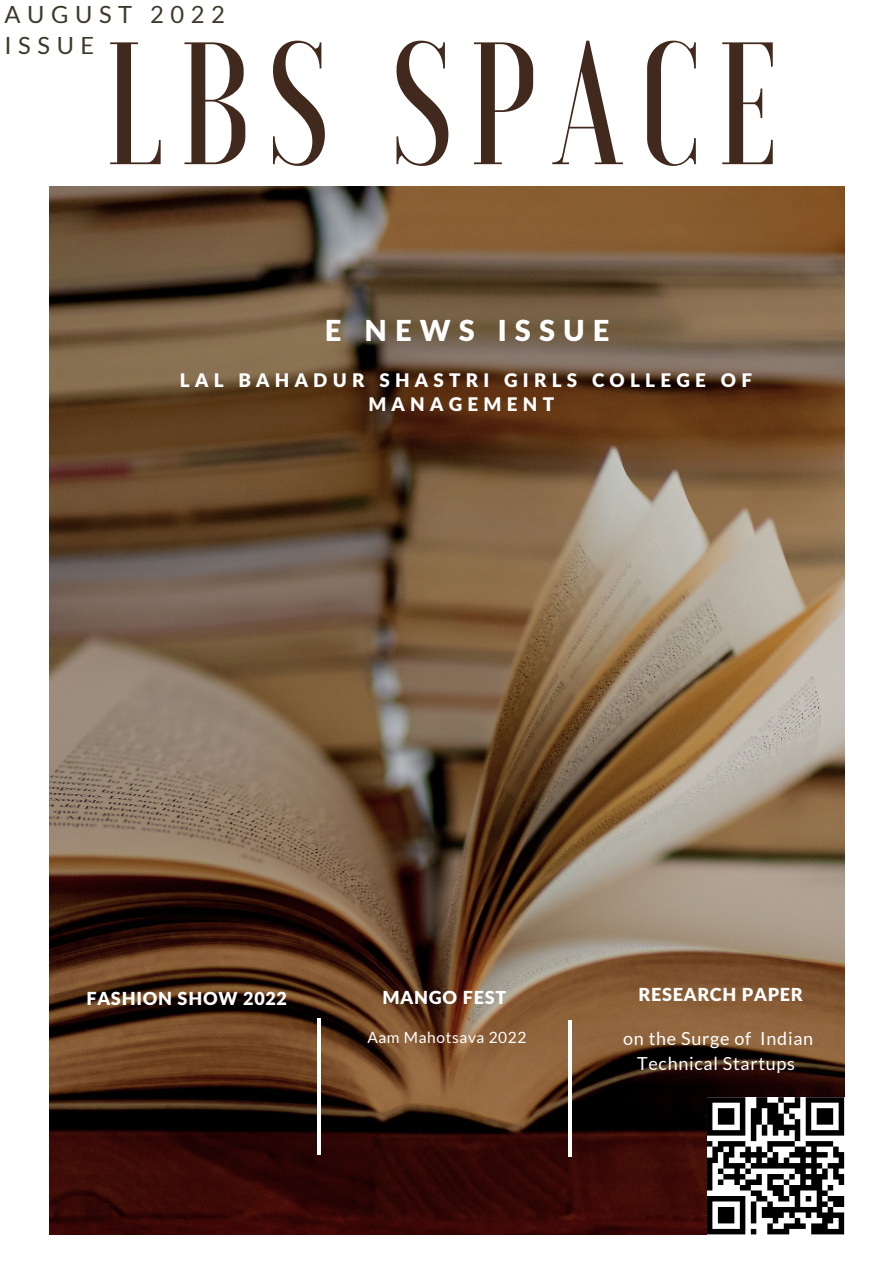
<style>
.page{position:relative;width:893px;height:1264px;background:#fff}
.page>*{position:absolute;margin:0;border:0;box-sizing:border-box;transform-origin:0 0}
.t1{font:500 173.85px "Voga";letter-spacing:.09em;color:#412a1d}
.t2{font:900 28.95px "Lato Latin";letter-spacing:.28em;color:#fff}
.t3{font:23.7px/30.8px "Lato";letter-spacing:.28em;color:#3e382b}
.t4{font:900 18.75px/24.3px "Lato Latin";letter-spacing:.28em;color:#fff;text-align:center}
.t5{font:900 18px "Lato Latin";letter-spacing:.04em;color:#fff}
.t6{font:18px/24.8px "Lato";letter-spacing:.04em;color:#fff;text-align:center}
.t7{font:15.45px "Lato";letter-spacing:.04em;color:#fff}
</style>
<div class="page">
<img style="left:49px;top:186px;width:795px;height:1048px">
<hr style="left:317px;top:1018px;width:3px;height:136px;background:#fff">
<hr style="left:568px;top:1019px;width:4px;height:137px;background:#fff">
<svg style="left:706px;top:1097px;width:138px;height:137px"></svg>
<div style="left:767px;top:1228px;width:22px;height:6px;background:#000"></div>
<div style="left:811px;top:1228px;width:33px;height:6px;background:#000"></div>
<p class="t3" style="left:4px;top:-2px;width:222px">AUGUST 2022<br>ISSUE</p>
<h1 class="t1" style="left:105px;top:17px;width:675px">LBS SPACE</h1>
<h2 class="t2" style="left:325px;top:318px;width:286px">E NEWS ISSUE</h2>
<p class="t4" style="left:180px;top:369px;width:573px">LAL BAHADUR SHASTRI GIRLS COLLEGE OF<br>MANAGEMENT</p>
<p class="t5" style="left:87px;top:990px;width:202px">FASHION SHOW 2022</p>
<p class="t5" style="left:382px;top:989px;width:125px">MANGO FEST</p>
<p class="t7" style="left:367px;top:1027px;width:161px">Aam Mahotsava 2022</p>
<p class="t5" style="left:638px;top:986px;width:166px">RESEARCH PAPER</p>
<p class="t6" style="left:623px;top:1025px;width:192px">on the Surge of Indian<br>Technical Startups</p>
</div>
